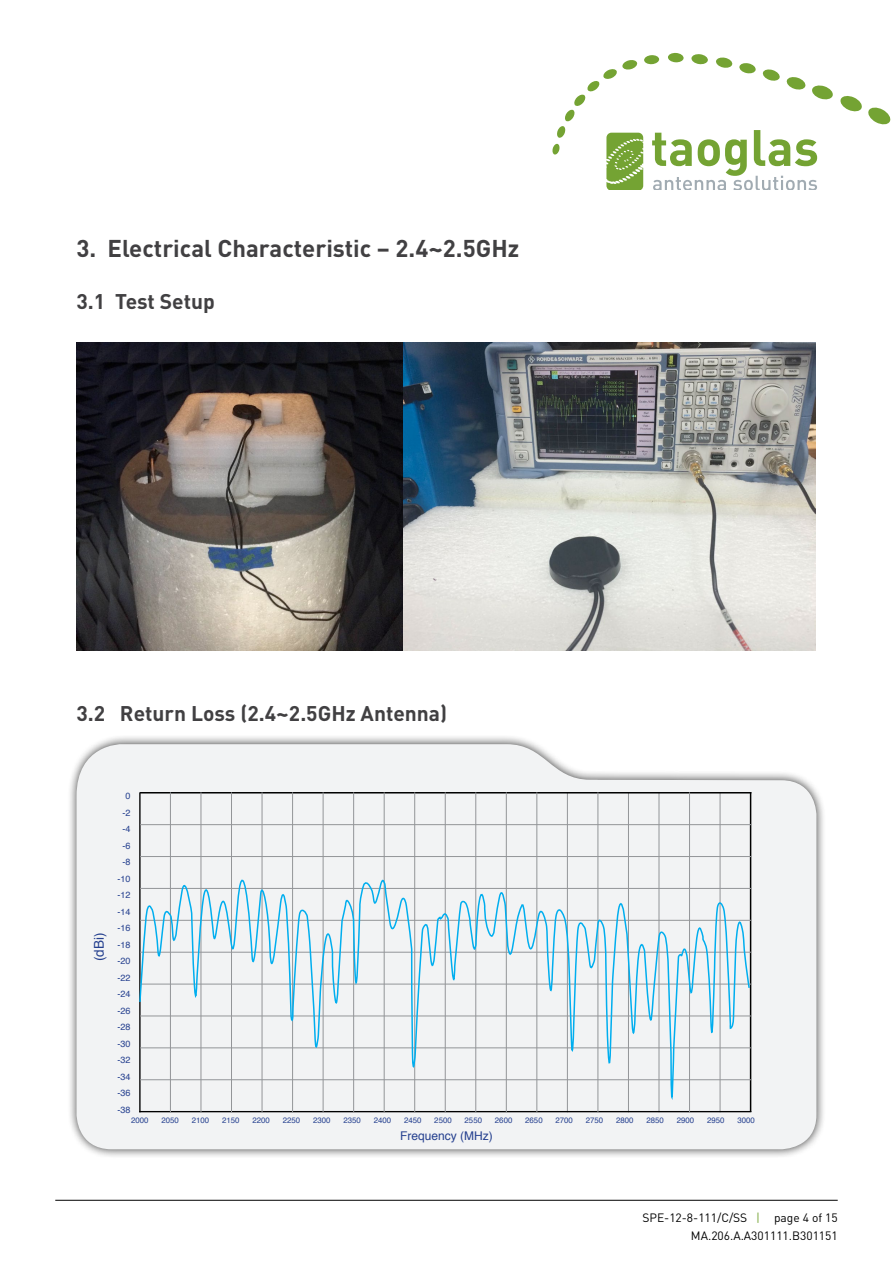
<style>
.page{position:relative;width:893px;height:1263px;background:#fff}
.page>*{position:absolute;margin:0;border:0;box-sizing:border-box;transform-origin:0 0}
.t1{font:700 24px "DIN";color:#414042}
.t2{font:700 21px "DIN";color:#414042}
.t3{font:13.5px "Helvetica";color:#25408f}
.t4{font:12px/18px "DIN";color:#000}
.t5{font:12px "Helvetica";color:#25408f}
.t6{font:9px/16.5px "Helvetica";color:#25408f;text-align:right}
.t7{font:7.8px "Helvetica";color:#25408f}
.s1{color:#74a333}
</style>
<div class="page">
<div style="left:644px;top:55px;width:15px;height:9px;background:#74a333;border-radius:50%"></div>
<svg style="left:652px;top:54px;width:239px;height:135px"></svg>
<svg style="left:552px;top:60px;width:91px;height:129px"></svg>
<hr style="left:55px;top:1200px;width:783px;height:1px;background:#000">
<img style="left:77px;top:342px;width:739px;height:309px">
<div style="left:67px;top:734px;width:759px;height:425px;background:#000;opacity:.75"></div>
<svg style="left:77px;top:744px;width:739px;height:405px;fill:#f2f3f4"></svg>
<hr style="left:139px;top:792px;width:2px;height:320px;background:#000">
<hr style="left:750px;top:792px;width:1px;height:320px;background:#000">
<hr style="left:720px;top:792px;width:1px;height:320px;background:#939598">
<hr style="left:659px;top:792px;width:1px;height:320px;background:#939598">
<hr style="left:628px;top:792px;width:1px;height:320px;background:#939598">
<hr style="left:567px;top:792px;width:1px;height:320px;background:#939598">
<hr style="left:140px;top:792px;width:611px;height:1px;background:#000">
<hr style="left:140px;top:824px;width:611px;height:1px;background:#939598">
<hr style="left:231px;top:792px;width:1px;height:320px;background:#939598">
<hr style="left:262px;top:792px;width:1px;height:320px;background:#939598">
<hr style="left:323px;top:792px;width:1px;height:320px;background:#939598">
<hr style="left:353px;top:792px;width:1px;height:320px;background:#939598">
<hr style="left:414px;top:792px;width:1px;height:320px;background:#939598">
<hr style="left:445px;top:792px;width:1px;height:320px;background:#939598">
<hr style="left:475px;top:792px;width:1px;height:320px;background:#939598">
<hr style="left:140px;top:856px;width:611px;height:1px;background:#939598">
<hr style="left:170px;top:792px;width:1px;height:320px;background:#939598">
<hr style="left:201px;top:792px;width:1px;height:320px;background:#939598">
<hr style="left:292px;top:792px;width:1px;height:320px;background:#939598">
<hr style="left:384px;top:792px;width:1px;height:320px;background:#939598">
<hr style="left:536px;top:792px;width:1px;height:320px;background:#939598">
<hr style="left:506px;top:792px;width:1px;height:320px;background:#939598">
<hr style="left:689px;top:792px;width:1px;height:320px;background:#939598">
<hr style="left:598px;top:792px;width:1px;height:320px;background:#939598">
<svg style="left:138px;top:857px;width:613px;height:298px"></svg>
<h1 class="t1" style="left:77px;top:232px;width:444px">3. Electrical Characteristic – 2.4~2.5GHz</h1>
<h2 class="t2" style="left:77px;top:288px;width:140px">3.1 Test Setup</h2>
<h2 class="t2" style="left:77px;top:699px;width:372px">3.2 Return Loss (2.4~2.5GHz Antenna)</h2>
<h3 class="t3" style="left:89px;top:961px;width:30px;rotate:-90deg">(dBi)</h3>
<p class="t6" style="left:117px;top:788px;width:15px">0 -2 -4 -6 -8 -10 -12 -14 -16 -18 -20 -22 -24 -26 -28 -30 -32 -34 -36 -38</p>
<p class="t7" style="left:131px;top:1114px;width:19px">2000</p>
<p class="t7" style="left:222px;top:1114px;width:19px">2150</p>
<p class="t7" style="left:313px;top:1114px;width:19px">2300</p>
<p class="t7" style="left:404px;top:1114px;width:19px">2450</p>
<p class="t7" style="left:495px;top:1114px;width:19px">2600</p>
<p class="t7" style="left:586px;top:1114px;width:19px">2750</p>
<p class="t7" style="left:677px;top:1114px;width:19px">2900</p>
<p class="t7" style="left:737px;top:1114px;width:19px">3000</p>
<p class="t7" style="left:161px;top:1114px;width:19px">2050</p>
<p class="t7" style="left:192px;top:1114px;width:19px">2100</p>
<p class="t7" style="left:252px;top:1114px;width:19px">2200</p>
<p class="t7" style="left:283px;top:1114px;width:19px">2250</p>
<p class="t7" style="left:343px;top:1114px;width:19px">2350</p>
<p class="t7" style="left:374px;top:1114px;width:19px">2400</p>
<p class="t7" style="left:434px;top:1114px;width:19px">2500</p>
<p class="t7" style="left:465px;top:1114px;width:19px">2550</p>
<p class="t7" style="left:525px;top:1114px;width:19px">2650</p>
<p class="t7" style="left:556px;top:1114px;width:19px">2700</p>
<p class="t7" style="left:616px;top:1114px;width:19px">2800</p>
<p class="t7" style="left:646px;top:1114px;width:19px">2850</p>
<p class="t7" style="left:707px;top:1114px;width:19px">2950</p>
<h3 class="t5" style="left:400px;top:1127px;width:94px">Frequency (MHz)</h3>
<h3 class="t4" style="left:691px;top:1208px;width:148px;text-indent:-49px">SPE-12-8-111/C/SS <span class="s1">|<br></span>MA.206.A.A301111.B301151</h3>
<h3 class="t4" style="left:774px;top:1208px;width:65px">page 4 of 15</h3>
</div>
